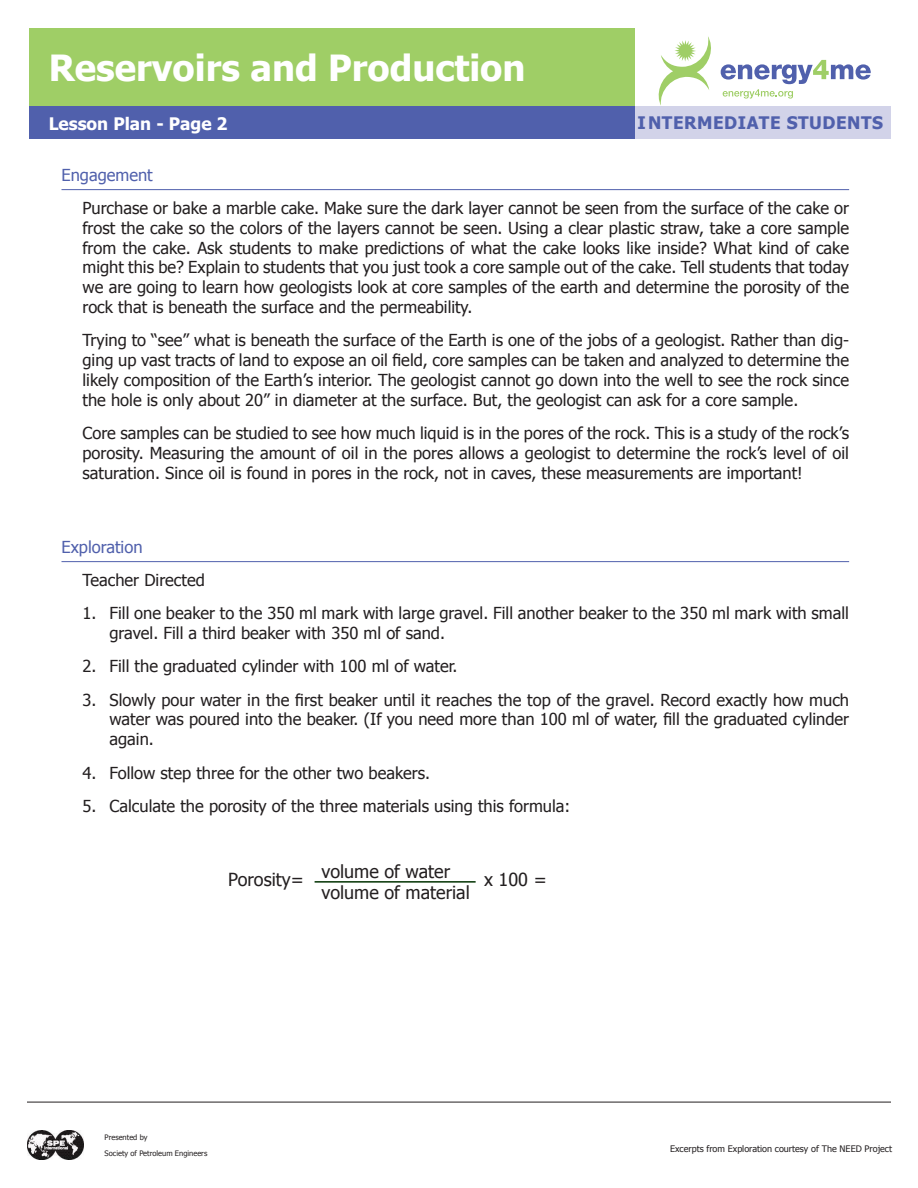
<style>
.page{position:relative;width:918px;height:1188px;background:#fff}
.page>*{position:absolute;margin:0;border:0;box-sizing:border-box;transform-origin:0 0}
.t1{font:700 36px "Tahoma";color:#fff}
.t2{font:18px/21.6px "Tahoma";color:#231f20}
.t3{font:700 17.25px "Tahoma";letter-spacing:.03em;color:#5060ac}
.t4{font:700 17.25px "Tahoma";color:#fff}
.t5{font:16.5px/19.8px "Tahoma";color:#231f20;text-align:justify}
.t6{font:16.5px "Tahoma";color:#5060ac}
.t7{font:9px "Tahoma";color:#231f20}
.t8{font:7.5px/15.8px "Tahoma";color:#231f20}
</style>
<div class="page">
<div style="left:635px;top:106px;width:256px;height:33px;background:#d2d3e9"></div>
<hr style="left:27px;top:1102px;width:864px;height:1px;background:#231f20">
<div style="left:29px;top:29px;width:606px;height:77px;background:#9fce66"></div>
<div style="left:29px;top:106px;width:606px;height:33px;background:#5060ac"></div>
<img style="left:27px;top:1130px;width:57px;height:30px">
<hr style="left:62px;top:189px;width:787px;height:1px;background:#5060ac">
<svg style="left:658px;top:36px;width:53px;height:70px"></svg>
<svg style="left:721px;top:60px;width:150px;height:39px"></svg>
<hr style="left:62px;top:561px;width:787px;height:1px;background:#5060ac">
<hr style="left:315px;top:881px;width:161px;height:2px;background:#003200">
<h1 class="t1" style="left:49px;top:54px;width:478px">Reservoirs and Production</h1>
<p class="t4" style="left:49px;top:116px;width:180px">Lesson Plan - Page 2</p>
<p class="t3" style="left:638px;top:116px;width:247px">INTERMEDIATE STUDENTS</p>
<p class="t6" style="left:62px;top:168px;width:93px">Engagement</p>
<p class="t5" style="left:82px;top:199px;width:768px">Purchase or bake a marble cake. Make sure the dark layer cannot be seen from the surface of the cake or frost the cake so the colors of the layers cannot be seen. Using a clear plastic straw, take a core sample from the cake. Ask students to make predictions of what the cake looks like inside? What kind of cake might this be? Explain to students that you just took a core sample out of the cake. Tell students that today we are going to learn how geologists look at core samples of the earth and determine the porosity of the rock that is beneath the surface and the permeability.</p>
<p class="t5" style="left:82px;top:332px;width:768px">Trying to “see” what is beneath the surface of the Earth is one of the jobs of a geologist. Rather than dig&shy;ging up vast tracts of land to expose an oil field, core samples can be taken and analyzed to determine the likely composition of the Earth’s interior. The geologist cannot go down into the well to see the rock since the hole is only about 20” in diameter at the surface. But, the geologist can ask for a core sample.</p>
<p class="t5" style="left:82px;top:424px;width:768px">Core samples can be studied to see how much liquid is in the pores of the rock. This is a study of the rock’s porosity. Measuring the amount of oil in the pores allows a geologist to determine the rock’s level of oil saturation. Since oil is found in pores in the rock, not in caves, these measurements are important!</p>
<p class="t6" style="left:62px;top:540px;width:83px">Exploration</p>
<p class="t5" style="left:82px;top:571px;width:124px">Teacher Directed</p>
<p class="t5" style="left:110px;top:605px;width:741px;text-indent:-27px">1. Fill one beaker to the 350 ml mark with large gravel. Fill another beaker to the 350 ml mark with small gravel. Fill a third beaker with 350 ml of sand.</p>
<p class="t5" style="left:82px;top:658px;width:377px">2. Fill the graduated cylinder with 100 ml of water.</p>
<p class="t5" style="left:110px;top:691px;width:741px;text-indent:-27px">3. Slowly pour water in the first beaker until it reaches the top of the gravel. Record exactly how much water was poured into the beaker. (If you need more than 100 ml of water, fill the graduated cylinder again.</p>
<p class="t5" style="left:82px;top:764px;width:349px">4. Follow step three for the other two beakers.</p>
<p class="t5" style="left:82px;top:797px;width:489px">5. Calculate the porosity of the three materials using this formula:</p>
<p class="t2" style="left:322px;top:862px;width:150px">volume of water volume of material</p>
<p class="t2" style="left:228px;top:871px;width:77px">Porosity=</p>
<p class="t2" style="left:484px;top:871px;width:64px">x 100 =</p>
<p class="t8" style="left:105px;top:1130px;width:104px">Presented by<br>Society of Petroleum Engineers</p>
<p class="t7" style="left:670px;top:1145px;width:223px">Excerpts from Exploration courtesy of The NEED Project</p>
</div>
